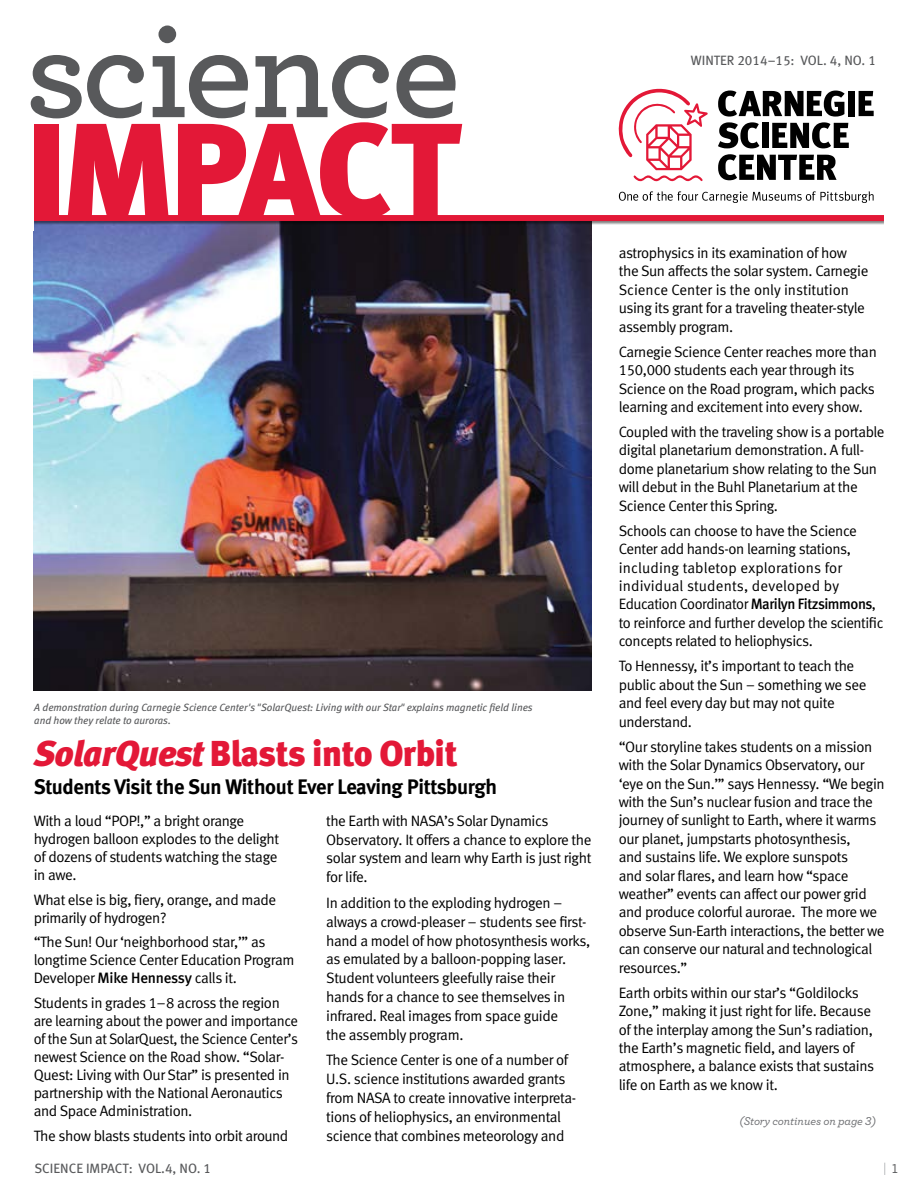
<style>
.page{position:relative;width:918px;height:1188px;background:#fff}
.page>*{position:absolute;margin:0;border:0;box-sizing:border-box;transform-origin:0 0}
.t1{font:36px "Meta Black Lf";letter-spacing:-.02em;color:#e31837}
.t2{font:21px "Meta Bold LF";letter-spacing:-.015em;color:#000}
.t3{font:15px/18.5px "Meta Normal LF";letter-spacing:-.025em;color:#000}
.t4{font:13.5px "Meta Book LF";color:#58595b}
.t5{font:13.5px "Archer Medium LF";color:#58595b}
.t6{font:12px "Archer Medium LF Italic";letter-spacing:-.01em;color:#6d6e71}
.t7{font:italic 10.5px/12.6px "Meta Book LF";color:#58595b}
.s1{font-style:italic}
.s2{font-family:"Meta Medium LF"}
</style>
<div class="page">
<svg style="left:885px;top:1163px;width:1px;height:12px"></svg>
<img style="left:34px;top:225px;width:558px;height:465px">
<div style="left:32px;top:216px;width:854px;height:9px;background:#000;opacity:.5"></div>
<div style="left:34px;top:215px;width:850px;height:6px;background:#e31837"></div>
<div style="left:23px;top:213px;width:11px;height:18px;background:#fff"></div>
<div style="left:884px;top:213px;width:11px;height:18px;background:#fff"></div>
<div style="left:158px;top:26px;width:18px;height:17px;background:#58595b;border-radius:50%"></div>
<svg style="left:31px;top:55px;width:431px;height:160px"></svg>
<div style="left:34px;top:124px;width:24px;height:93px;background:#e31837"></div>
<svg style="left:619px;top:191px;width:255px;height:12px"></svg>
<div style="left:848px;top:91px;width:7px;height:25px;background:#000"></div>
<svg style="left:859px;top:91px;width:15px;height:25px"></svg>
<svg style="left:718px;top:91px;width:131px;height:57px"></svg>
<svg style="left:718px;top:154px;width:119px;height:26px"></svg>
<svg style="left:619px;top:89px;width:89px;height:93px"></svg>
<p class="t4" style="left:691px;top:52px;width:187px">WINTER 2014–15: VOL. 4, NO. 1</p>
<p class="t7" style="left:34px;top:701px;width:500px">A demonstration during Carnegie Science Center's "SolarQuest: Living with our Star" explains magnetic field lines and how they relate to auroras.</p>
<h1 class="t1" style="left:34px;top:732px;width:425px"><span class="s1">SolarQuest</span> Blasts into Orbit</h1>
<h2 class="t2" style="left:34px;top:775px;width:465px">Students Visit the Sun Without Ever Leaving Pittsburgh</h2>
<p class="t3" style="left:34px;top:811px;width:247px;line-height:18px">With a loud “POP!,” a bright orange hydrogen balloon explodes to the delight of dozens of students watching the stage in awe.</p>
<p class="t3" style="left:34px;top:890px;width:244px;line-height:18px">What else is big, fiery, orange, and made primarily of hydrogen?</p>
<p class="t3" style="left:34px;top:933px;width:262px;line-height:18px">“The Sun! Our ‘neighborhood star,’” as longtime Science Center Education Program<br>Developer <span class="s2">Mike Hennessy</span> calls it.</p>
<p class="t3" style="left:34px;top:994px;width:266px;line-height:18px">Students in grades 1–8 across the region are learning about the power and importance of the Sun at SolarQuest, the Science Center’s newest Science on the Road show. “Solar-Quest: Living with Our Star” is presented in partnership with the National Aeronautics and Space Administration.</p>
<p class="t3" style="left:34px;top:1126px;width:256px">The show blasts students into orbit around</p>
<p class="t3" style="left:326px;top:811px;width:267px;line-height:18.9px">the Earth with NASA’s Solar Dynamics Observatory. It offers a chance to explore the solar system and learn why Earth is just right for life.</p>
<p class="t3" style="left:326px;top:893px;width:266px;line-height:18.9px">In addition to the exploding hydrogen – always a crowd-pleaser – students see first&shy;hand a model of how photosynthesis works, as emulated by a balloon-popping laser.<br>Student volunteers gleefully raise their hands for a chance to see themselves in infrared. Real images from space guide<br>the assembly program.</p>
<p class="t3" style="left:326px;top:1050px;width:251px;line-height:18.9px">The Science Center is one of a number of U.S. science institutions awarded grants from NASA to create innovative interpreta&shy;tions of heliophysics, an environmental science that combines meteorology and</p>
<p class="t4" style="left:34px;top:1161px;width:178px">SCIENCE IMPACT: VOL.4, NO. 1</p>
<p class="t3" style="left:619px;top:243px;width:251px">astrophysics in its examination of how the Sun affects the solar system. Carnegie Science Center is the only institution using its grant for a traveling theater-style assembly program.</p>
<p class="t3" style="left:619px;top:342px;width:260px">Carnegie Science Center reaches more than 150,000 students each year through its Science on the Road program, which packs learning and excitement into every show.</p>
<p class="t3" style="left:619px;top:422px;width:267px">Coupled with the traveling show is a portable digital planetarium demonstration. A full&shy;dome planetarium show relating to the Sun will debut in the Buhl Planetarium at the Science Center this Spring.</p>
<p class="t3" style="left:619px;top:521px;width:266px">Schools can choose to have the Science Center add hands-on learning stations, including tabletop explorations for individual students, developed by Education Coordinator <span class="s2">Marilyn Fitzsimmons</span>, to reinforce and further develop the scientific concepts related to heliophysics.</p>
<p class="t3" style="left:619px;top:657px;width:249px">To Hennessy, it’s important to teach the public about the Sun – something we see and feel every day but may not quite understand.</p>
<p class="t3" style="left:619px;top:737px;width:267px">“Our storyline takes students on a mission with the Solar Dynamics Observatory, our ‘eye on the Sun.’” says Hennessy. “We begin with the Sun’s nuclear fusion and trace the journey of sunlight to Earth, where it warms our planet, jumpstarts photosynthesis,<br>and sustains life. We explore sunspots<br>and solar flares, and learn how “space weather” events can affect our power grid and produce colorful aurorae. The more we observe Sun-Earth interactions, the better we can conserve our natural and technological resources.”</p>
<p class="t3" style="left:619px;top:983px;width:257px">Earth orbits within our star’s “Goldilocks Zone,” making it just right for life. Because of the interplay among the Sun’s radiation, the Earth’s magnetic field, and layers of atmosphere, a balance exists that sustains life on Earth as we know it.</p>
<p class="t6" style="left:740px;top:1114px;width:138px">(Story continues on page 3)</p>
<p class="t5" style="left:892px;top:1160px;width:7px">1</p>
</div>
